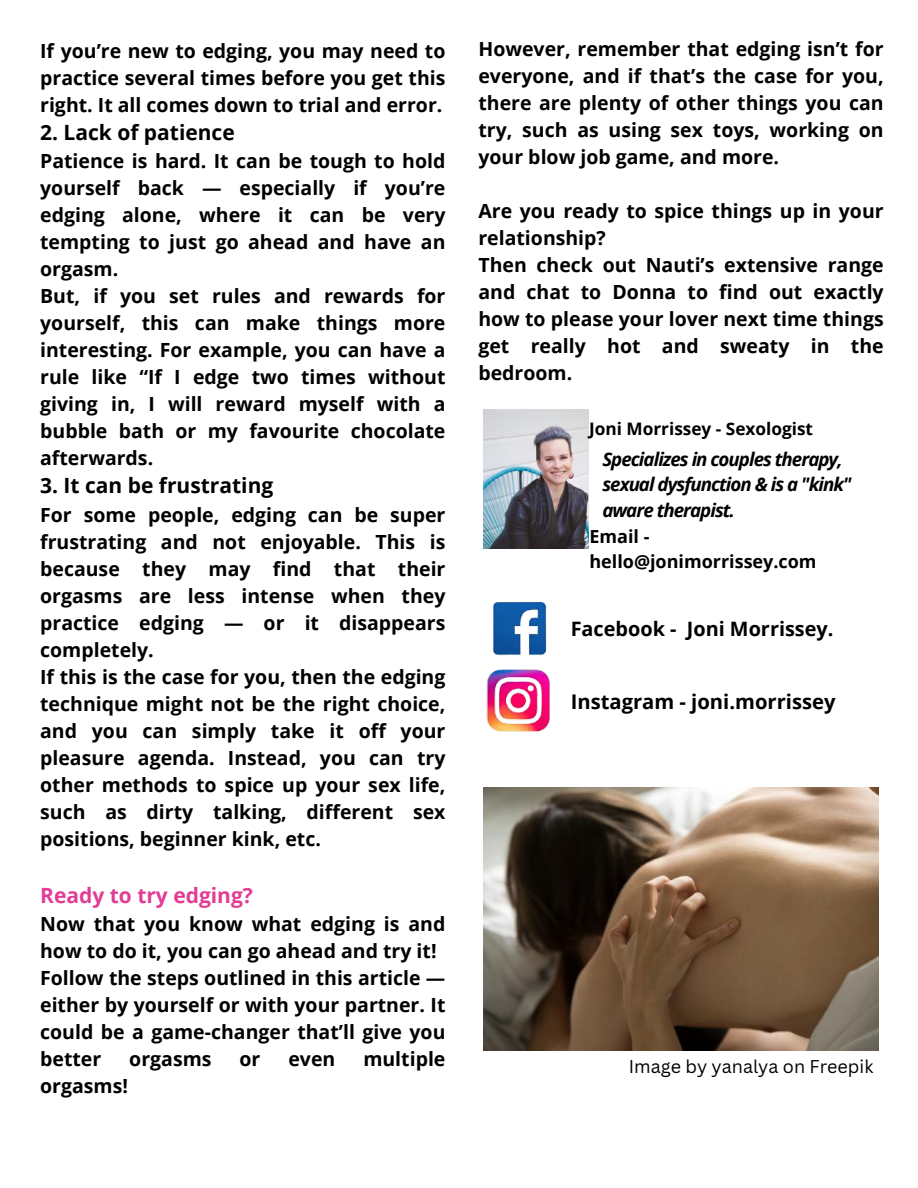
<style>
.page{position:relative;width:918px;height:1188px;background:#fff}
.page>*{position:absolute;margin:0;border:0;box-sizing:border-box;transform-origin:0 0}
.t1{font:700 21px "Open Sans";color:#000}
.t2{font:700 21px "Open Sans";color:#e23d96}
.t3{font:700 20.25px "Open Sans";color:#000}
.t4{font:700 19.8px "Open Sans";color:#000}
.t5{font:700 19.5px/27px "Open Sans";color:#000}
.t6{font:italic 700 18.75px/25.8px "Open Sans";letter-spacing:-.05em;color:#000}
.t7{font:700 18px/24.8px "Open Sans";color:#000}
.t8{font:18px "Canva Sans";color:#000}
.t9{font:700 17.25px "Open Sans";color:#000}
</style>
<div class="page">
<img style="left:483px;top:410px;width:105px;height:138px">
<img style="left:493px;top:602px;width:54px;height:53px">
<img style="left:486px;top:669px;width:64px;height:63px">
<img style="left:483px;top:787px;width:395px;height:264px">
<p class="t5" style="left:40px;top:37px;width:407px;text-align:justify">If you’re new to edging, you may need to practice several times before you get this right. It all comes down to trial and error.</p>
<p class="t1" style="left:40px;top:118px;width:196px">2. Lack of patience</p>
<p class="t5" style="left:40px;top:147px;width:407px">Patience is hard. It can be tough to hold yourself back — especially if you’re edging alone, where it can be very tempting to just go ahead and have an orgasm.<br>But, if you set rules and rewards for yourself, this can make things more interesting. For example, you can have a rule like “If I edge two times without giving in, I will reward myself with a bubble bath or my favourite chocolate afterwards.</p>
<p class="t1" style="left:40px;top:471px;width:235px">3. It can be frustrating</p>
<p class="t5" style="left:40px;top:501px;width:407px">For some people, edging can be super frustrating and not enjoyable. This is because they may find that their orgasms are less intense when they practice edging — or it disappears completely.<br>If this is the case for you, then the edging technique might not be the right choice, and you can simply take it off your pleasure agenda. Instead, you can try other methods to spice up your sex life, such as dirty talking, different sex positions, beginner kink, etc.</p>
<p class="t2" style="left:40px;top:881px;width:214px">Ready to try edging?</p>
<p class="t5" style="left:40px;top:910px;width:407px">Now that you know what edging is and how to do it, you can go ahead and try it!<br>Follow the steps outlined in this article — either by yourself or with your partner. It could be a game-changer that’ll give you better</p>
<p class="t5" style="left:129px;top:1045px;width:84px">orgasms</p>
<p class="t5" style="left:240px;top:1045px;width:22px">or</p>
<p class="t5" style="left:288px;top:1045px;width:48px">even</p>
<p class="t5" style="left:363px;top:1045px;width:84px">multiple</p>
<p class="t5" style="left:40px;top:1072px;width:89px">orgasms!</p>
<p class="t5" style="left:478px;top:35px;width:407px;text-align:justify">However, remember that edging isn’t for everyone, and if that’s the case for you, there are plenty of other things you can try, such as using sex toys, working on your blow job game, and more.</p>
<p class="t5" style="left:478px;top:197px;width:407px">Are you ready to spice things up in your relationship?<br>Then check out Nauti’s extensive range and chat to Donna to find out exactly how to please your lover next time things get really hot and sweaty in the bedroom.</p>
<p class="t9" style="left:589px;top:416px;width:225px">Joni Morrissey - Sexologist</p>
<p class="t6" style="left:602px;top:445px;width:251px">Specializes in couples therapy, sexual dysfunction &amp; is a "kink" aware therapist.</p>
<p class="t7" style="left:589px;top:523px;width:229px">Email - hello@jonimorrissey.com</p>
<p class="t4" style="left:571px;top:615px;width:264px">Facebook - Joni Morrissey.</p>
<p class="t3" style="left:571px;top:687px;width:266px">Instagram - joni.morrissey</p>
<p class="t8" style="left:629px;top:1053px;width:246px">Image by yanalya on Freepik</p>
</div>
